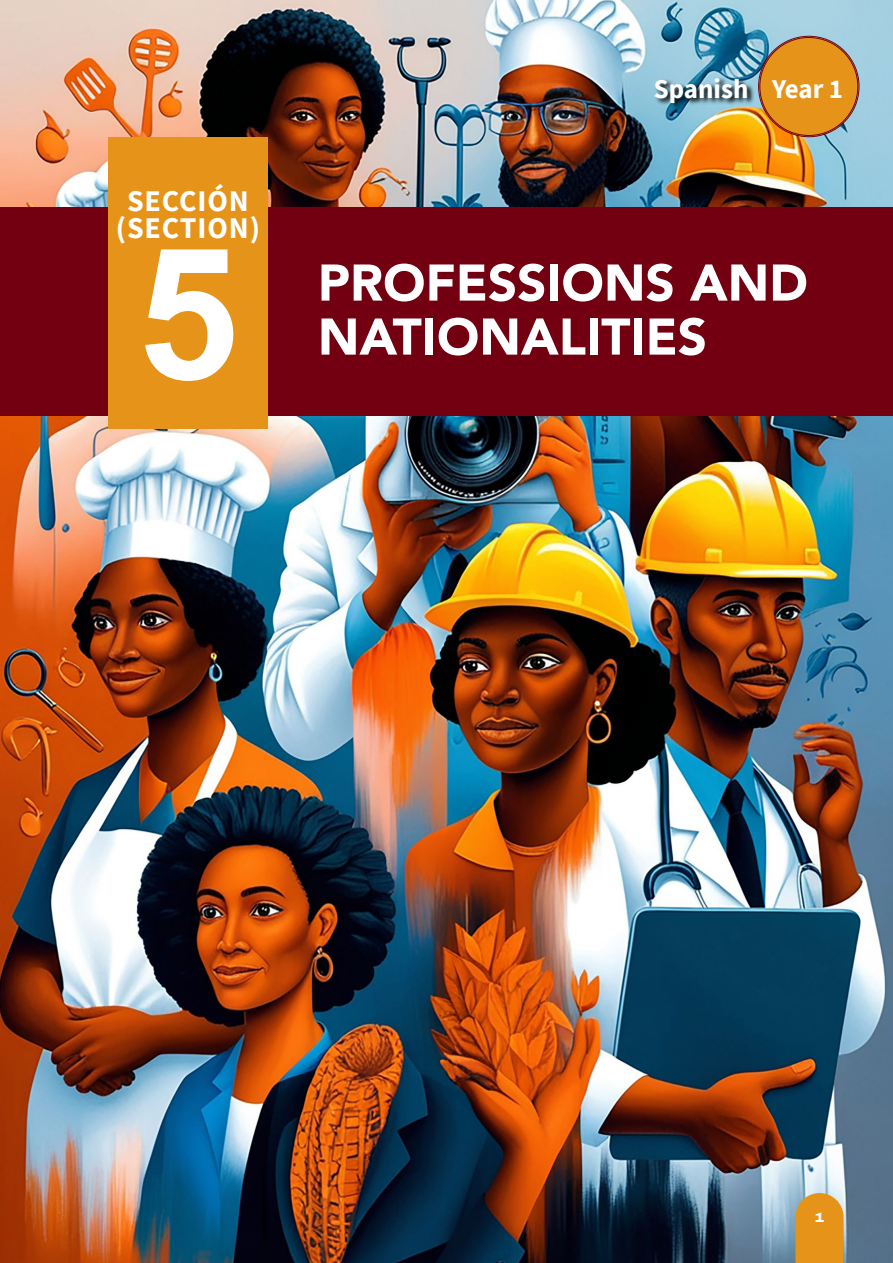
<style>
.page{position:relative;width:893px;height:1263px;background:#fff}
.page>*{position:absolute;margin:0;border:0;box-sizing:border-box;transform-origin:0 0}
.t1{font:700 183px "Arial";color:#fff}
.t2{font:900 51px/54px "Avenir";color:#fff}
.t3{font:700 30px "Source Sans Pro";letter-spacing:.03em;color:#fff}
.t4{font:700 27px "Source Sans Pro";color:#fff}
.t5{font:800 13.5px "Archivo Expanded";color:#fff}
</style>
<div class="page">
<img style="left:0;top:0;width:893px;height:1263px">
<div style="left:0;top:207px;width:893px;height:209px;background:#720011"></div>
<div style="left:108px;top:138px;width:160px;height:291px;background:#e69419"></div>
<svg style="left:653px;top:77px;width:101px;height:33px;background:#628998"></svg>
<div style="left:759px;top:37px;width:99px;height:99px;background:#e69419;border-radius:50%"></div>
<svg style="left:795px;top:1193px;width:49px;height:70px;background:#e1992b"></svg>
<p class="t3" style="left:127px;top:180px;width:123px">SECCIÓN</p>
<h1 class="t1" style="left:137px;top:194px;width:103px">5</h1>
<p class="t3" style="left:180px;top:180px;width:50px">T O</p>
<h1 class="t1" style="left:137px;top:194px;width:103px">1</h1>
<p class="t3" style="left:116px;top:208px;width:146px">(SECTION)</p>
<p class="t4" style="left:654px;top:71px;width:191px">Spanish Year 1</p>
<p class="t2" style="left:318px;top:254px;width:465px">A GEOGRAPHICAL<br>AND HISTORICAL</p>
<p class="t2" style="left:318px;top:254px;width:492px">PROFESSIONS AND<br>NATIONALITIES</p>
<p class="t5" style="left:815px;top:1207px;width:11px">1</p>
</div>
